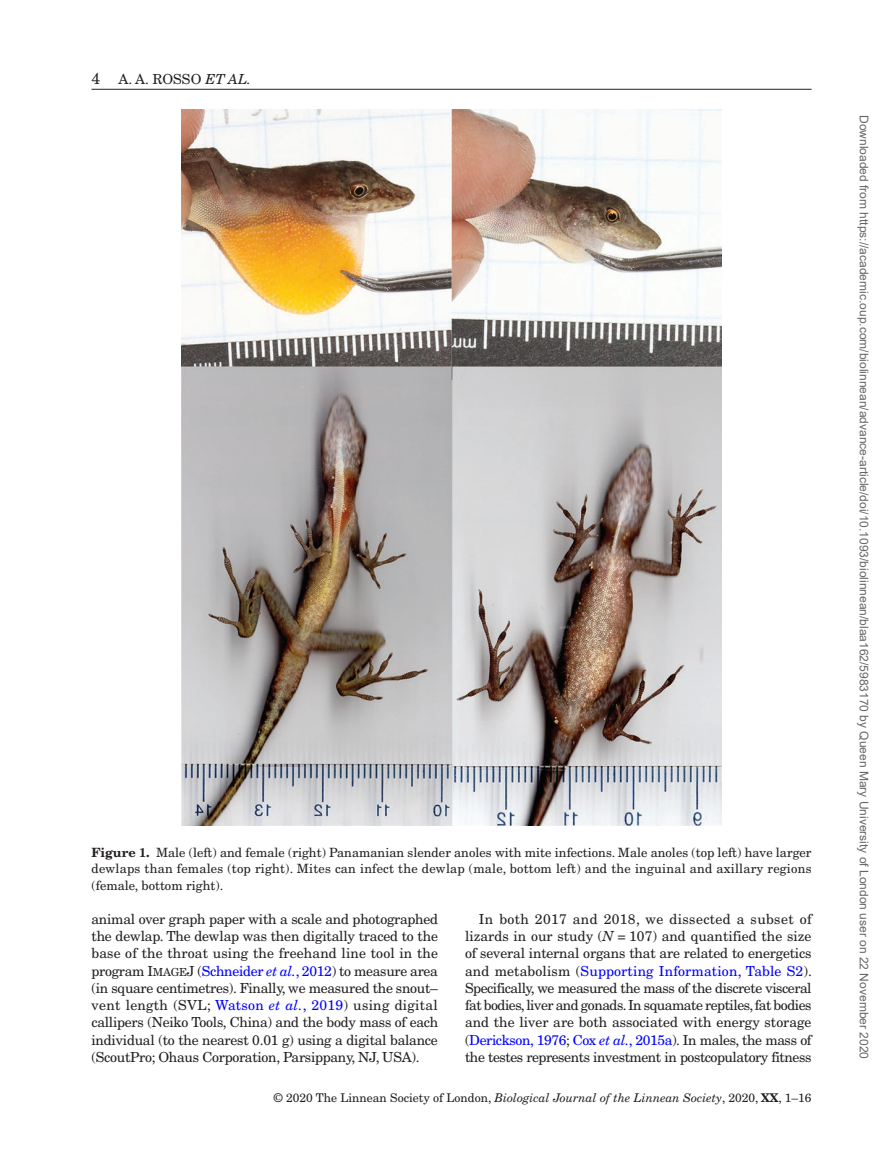
<style>
.page{position:relative;width:893px;height:1174px;background:#fff}
.page>*{position:absolute;margin:0;border:0;box-sizing:border-box;transform-origin:0 0}
.t1{font:13.8px/17.2px "New Century Schlbk";letter-spacing:-.02em;color:#231f20;text-align:justify}
.t2{font:12.75px/16.5px "New Century Schlbk";letter-spacing:.015em;color:#231f20;text-align:justify}
.t3{font:12px "Arial";color:#666}
.t4{font:12px "New Century Schlbk";color:#231f20}
.s1{font-size:15.75px}
.s2{font-style:italic}
.s3{font-weight:700}
.s4{font-family:"New Century Schlbk Roman SC800"}
.s5{font-family:"New Century Schlbk Roman SC800";font-size:11.1px}
.s6{color:#00f}
.s7{font-style:italic;color:#00f}
</style>
<div class="page">
<hr style="left:92px;top:89px;width:720px;height:1px;background:#231f20">
<img style="left:182px;top:110px;width:539px;height:715px">
<p class="t1" style="left:92px;top:70px;width:161px"><span class="s1">4</span> A. A. ROSSO <span class="s2">ET AL.</span></p>
<p class="t2" style="left:92px;top:844px;width:722px"><span class="s3">Figure 1.</span> Male (left) and female (right) Panamanian slender anoles with mite infections. Male anoles (top left) have larger dewlaps than females (top right). Mites can infect the dewlap (male, bottom left) and the inguinal and axillary regions (female, bottom right).</p>
<p class="t1" style="left:91px;top:910px;width:348px">animal over graph paper with a scale and photographed the dewlap. The dewlap was then digitally traced to the base of the throat using the freehand line tool in the program <span class="s4">I</span><span class="s5">MAGE</span><span class="s4">J</span> (<span class="s6">Schneider</span> <span class="s7">et al.</span><span class="s6">, 2012</span>) to measure area (in square centimetres). Finally, we measured the snout– vent length (SVL; <span class="s6">Watson</span> <span class="s7">et al.</span><span class="s6">, 2019</span>) using digital callipers (Neiko Tools, China) and the body mass of each individual (to the nearest 0.01 g) using a digital balance (ScoutPro; Ohaus Corporation, Parsippany, NJ, USA).</p>
<p class="t1" style="left:465px;top:910px;width:349px;text-indent:14px">In both 2017 and 2018, we dissected a subset of lizards in our study (<span class="s2">N</span> = 107) and quantified the size of several internal organs that are related to energetics and metabolism (<span class="s6">Supporting Information, Table S2</span>).<br>Specifically, we measured the mass of the discrete visceral fat bodies, liver and gonads. In squamate reptiles, fat bodies and the liver are both associated with energy storage (<span class="s6">Derickson, 1976</span>; <span class="s6">Cox</span> <span class="s7">et al.</span><span class="s6">, 2015a</span>). In males, the mass of the testes represents investment in postcopulatory fitness</p>
<p class="t4" style="left:274px;top:1090px;width:539px">© 2020 The Linnean Society of London, <span class="s2">Biological Journal of the Linnean Society</span>, 2020, <span class="s3">XX</span>, 1–16</p>
<p class="t3" style="left:868px;top:115px;width:945px;rotate:90deg">Downloaded from https://academic.oup.com/biolinnean/advance-article/doi/10.1093/biolinnean/blaa162/5983170 by Queen Mary University of London user on 22 November 2020</p>
</div>
